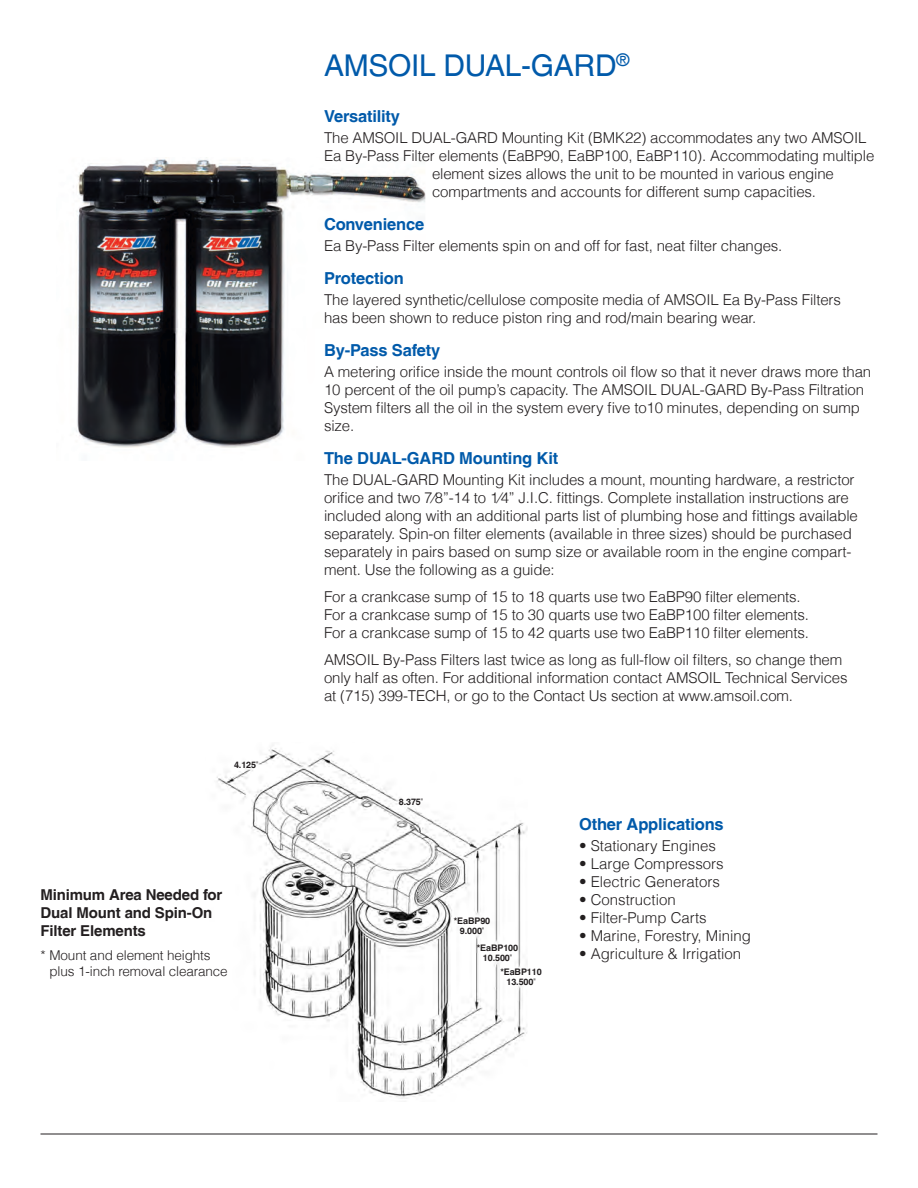
<style>
.page{position:relative;width:918px;height:1188px;background:#fff}
.page>*{position:absolute;margin:0;border:0;box-sizing:border-box;transform-origin:0 0}
.t1{font:30px "Helvetica LT";letter-spacing:-.01em;color:#015aaa}
.t2{font:700 16.5px "Helvetica LT";letter-spacing:-.01em;color:#015aaa}
.t3{font:300 15px/18px "Helvetica LT";letter-spacing:-.01em;color:#231f20}
.t4{font:700 15px/18px "Helvetica LT";letter-spacing:-.01em;color:#231f20}
.t5{font:300 13.5px/15.8px "Helvetica LT";letter-spacing:-.01em;color:#231f20}
.t6{font:700 9px/9.8px "Helvetica LT";letter-spacing:-.01em;color:#231f20;text-align:center}
.s1{font-weight:400;font-stretch:condensed}
</style>
<div class="page">
<img style="left:73px;top:159px;width:353px;height:289px">
<hr style="left:40px;top:1134px;width:838px;height:1px;background:#231f20">
<img style="left:217px;top:745px;width:311px;height:354px">
<p class="t6" style="left:234px;top:760px;width:26px">4.125<span class="s1">"</span></p>
<p class="t4" style="left:40px;top:885px;width:183px">Minimum Area Needed for<br>Dual Mount and Spin-On<br>Filter Elements</p>
<p class="t5" style="left:50px;top:948px;width:180px;text-indent:-9px">* Mount and element heights plus 1-inch removal clearance</p>
<h1 class="t1" style="left:324px;top:48px;width:307px">AMSOIL DUAL-GARD<sup>®</sup></h1>
<p class="t2" style="left:324px;top:106px;width:78px">Versatility</p>
<p class="t3" style="left:324px;top:129px;width:544px">The AMSOIL DUAL-GARD Mounting Kit (BMK22) accommodates any two AMSOIL</p>
<p class="t3" style="left:324px;top:147px;width:552px">Ea By-Pass Filter elements (EaBP90, EaBP100, EaBP110). Accommodating multiple</p>
<p class="t3" style="left:432px;top:165px;width:403px">element sizes allows the unit to be mounted in various engine</p>
<p class="t3" style="left:432px;top:183px;width:386px">compartments and accounts for different sump capacities.</p>
<p class="t2" style="left:324px;top:214px;width:102px">Convenience</p>
<p class="t3" style="left:324px;top:237px;width:460px">Ea By-Pass Filter elements spin on and off for fast, neat filter changes.</p>
<p class="t2" style="left:324px;top:268px;width:81px">Protection</p>
<p class="t3" style="left:324px;top:291px;width:518px">The layered synthetic/cellulose composite media of AMSOIL Ea By-Pass Filters has been shown to reduce piston ring and rod/main bearing wear.</p>
<p class="t2" style="left:324px;top:340px;width:118px">By-Pass Safety</p>
<p class="t3" style="left:324px;top:363px;width:549px">A metering orifice inside the mount controls oil flow so that it never draws more than 10 percent of the oil pump’s capacity. The AMSOIL DUAL-GARD By-Pass Filtration System filters all the oil in the system every five to10 minutes, depending on sump size.</p>
<p class="t2" style="left:324px;top:448px;width:236px">The DUAL-GARD Mounting Kit</p>
<p class="t3" style="left:324px;top:471px;width:535px">The DUAL-GARD Mounting Kit includes a mount, mounting hardware, a restrictor orifice and two 7⁄8”-14 to 1⁄4” J.I.C. fittings. Complete installation instructions are included along with an additional parts list of plumbing hose and fittings available separately. Spin-on filter elements (available in three sizes) should be purchased separately in pairs based on sump size or available room in the engine compart&shy;ment. Use the following as a guide:</p>
<p class="t3" style="left:324px;top:588px;width:486px">For a crankcase sump of 15 to 18 quarts use two EaBP90 filter elements.<br>For a crankcase sump of 15 to 30 quarts use two EaBP100 filter elements.<br>For a crankcase sump of 15 to 42 quarts use two EaBP110 filter elements.</p>
<p class="t3" style="left:324px;top:651px;width:525px">AMSOIL By-Pass Filters last twice as long as full-flow oil filters, so change them only half as often. For additional information contact AMSOIL Technical Services at (715) 399-TECH, or go to the Contact Us section at www.amsoil.com.</p>
<p class="t6" style="left:399px;top:797px;width:26px">8.375<span class="s1">"</span></p>
<p class="t6" style="left:454px;top:916px;width:38px">*EaBP90<br>9.000<span class="s1">"</span></p>
<p class="t6" style="left:477px;top:943px;width:43px">*EaBP100<br>10.500<span class="s1">"</span></p>
<p class="t6" style="left:500px;top:967px;width:43px">*EaBP110<br>13.500<span class="s1">"</span></p>
<p class="t2" style="left:579px;top:814px;width:146px">Other Applications</p>
<p class="t3" style="left:579px;top:837px;width:138px">• Stationary Engines</p>
<p class="t3" style="left:579px;top:855px;width:146px">• Large Compressors</p>
<p class="t3" style="left:579px;top:873px;width:142px">• Electric Generators</p>
<p class="t3" style="left:579px;top:891px;width:98px">• Construction</p>
<p class="t3" style="left:579px;top:909px;width:129px">• Filter-Pump Carts</p>
<p class="t3" style="left:579px;top:927px;width:173px">• Marine, Forestry, Mining</p>
<p class="t3" style="left:579px;top:945px;width:164px">• Agriculture &amp; Irrigation</p>
</div>
